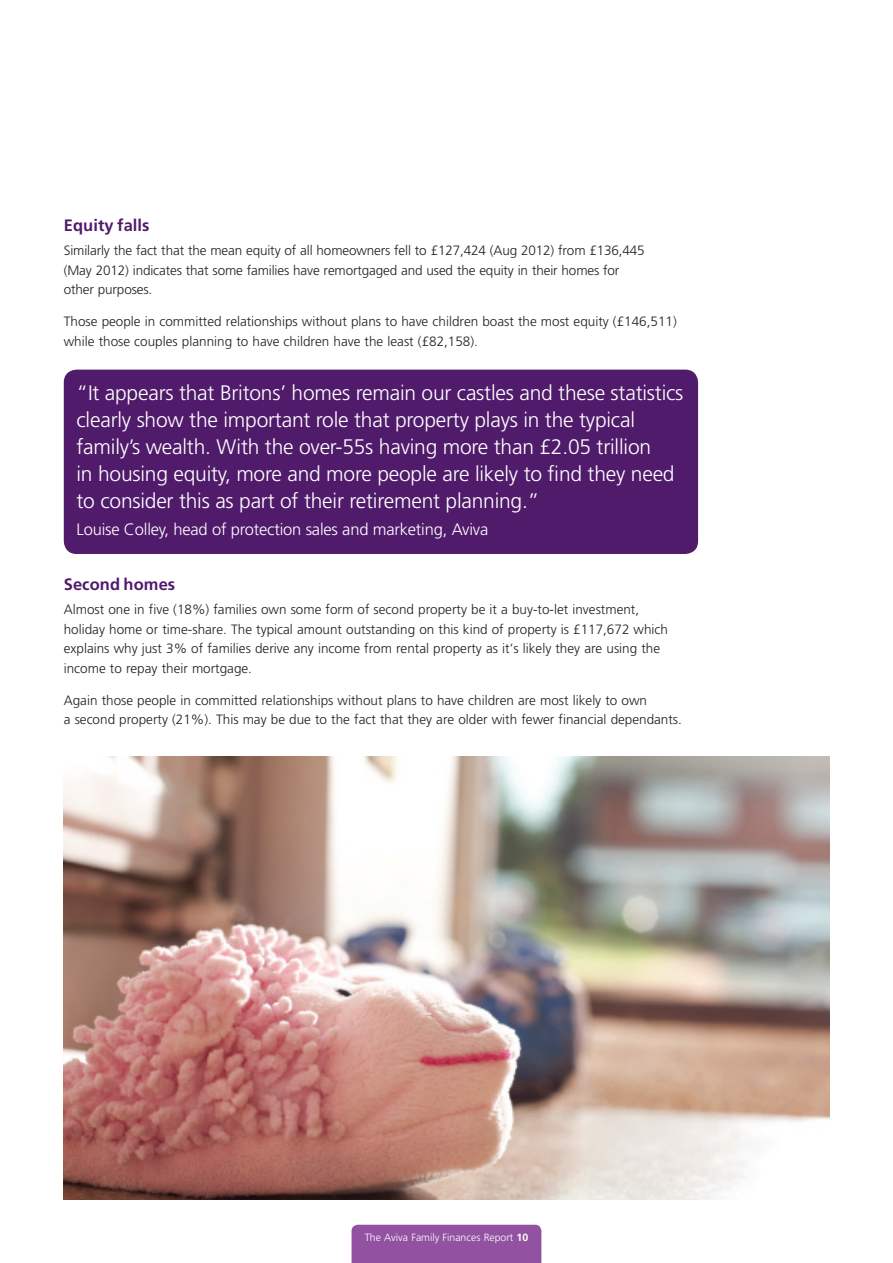
<style>
.page{position:relative;width:893px;height:1263px;background:#fff}
.page>*{position:absolute;margin:0;border:0;box-sizing:border-box;transform-origin:0 0}
.t1{font:300 21px/27px "Frutiger";letter-spacing:-.01em;color:#fff}
.t2{font:300 16.5px "Frutiger";letter-spacing:-.01em;color:#fff}
.t3{font:700 16.5px "Frutiger";letter-spacing:.005em;color:#511b6c}
.t4{font:300 13.5px/19.5px "Frutiger";color:#231f20}
.t5{font:300 10.5px "Frutiger";color:#fff}
.s1{font-weight:700}
</style>
<div class="page">
<div style="left:352px;top:1225px;width:189px;height:38px;background:#9252a1"></div>
<div style="left:64px;top:370px;width:634px;height:184px;background:#511b6c;border-radius:13px"></div>
<img style="left:64px;top:757px;width:765px;height:442px">
<h4 class="t3" style="left:64px;top:216px;width:87px">Equity falls</h4>
<p class="t4" style="left:64px;top:241px;width:582px">Similarly the fact that the mean equity of all homeowners fell to £127,424 (Aug 2012) from £136,445 (May 2012) indicates that some families have remortgaged and used the equity in their homes for other purposes.</p>
<p class="t4" style="left:64px;top:312px;width:614px">Those people in committed relationships without plans to have children boast the most equity (£146,511) while those couples planning to have children have the least (£82,158).</p>
<h3 class="t1" style="left:77px;top:379px;width:608px">“It appears that Britons’ homes remain our castles and these statistics clearly show the important role that property plays in the typical family’s wealth. With the over-55s having more than £2.05 trillion<br>in housing equity, more and more people are likely to find they need to consider this as part of their retirement planning.”</h3>
<h3 class="t2" style="left:77px;top:520px;width:413px">Louise Colley, head of protection sales and marketing, Aviva</h3>
<p class="t3" style="left:64px;top:575px;width:113px">Second homes</p>
<p class="t4" style="left:64px;top:600px;width:606px">Almost one in five (18%) families own some form of second property be it a buy-to-let investment, holiday home or time-share. The typical amount outstanding on this kind of property is £117,672 which explains why just 3% of families derive any income from rental property as it’s likely they are using the income to repay their mortgage.</p>
<p class="t4" style="left:64px;top:691px;width:620px">Again those people in committed relationships without plans to have children are most likely to own<br>a second property (21%). This may be due to the fact that they are older with fewer financial dependants.</p>
<p class="t5" style="left:365px;top:1231px;width:165px">The Aviva Family Finances Report <span class="s1">10</span></p>
</div>
